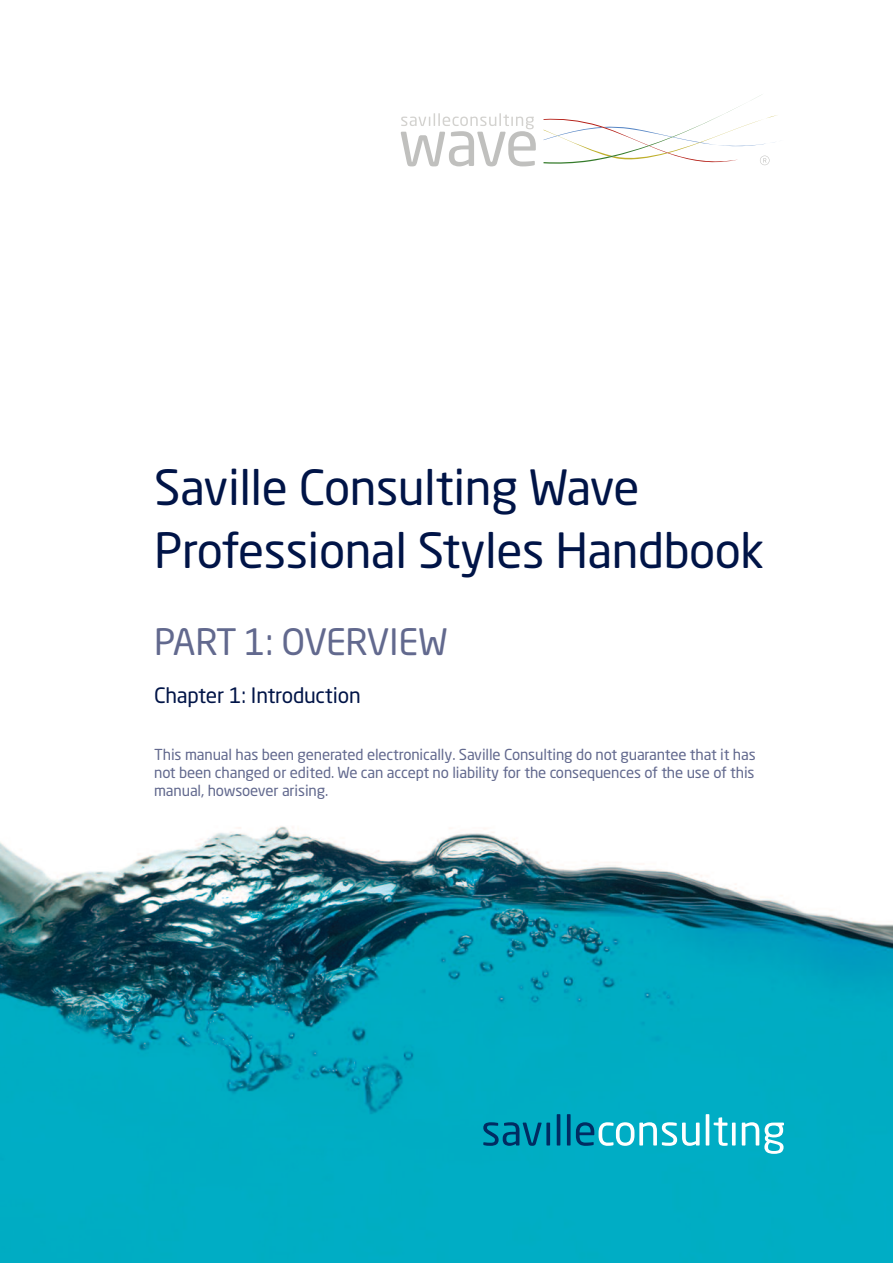
<style>
.page{position:relative;width:893px;height:1263px;background:#fff}
.page>*{position:absolute;margin:0;border:0;box-sizing:border-box;transform-origin:0 0}
.t1{font:48px/63px "Neo Sans Pro";letter-spacing:-.01em;color:#001447}
.t2{font:36px "Neo Sans Pro";letter-spacing:-.02em;color:#62698e}
.t3{font:21px "Neo Sans Pro";letter-spacing:-.01em;color:#001447}
.t4{font:15px/18px "Neo Sans Pro";letter-spacing:-.01em;color:#62698e;text-align:justify}
</style>
<div class="page">
<img style="left:0;top:826px;width:893px;height:437px">
<svg style="left:401px;top:113px;width:135px;height:53px"></svg>
<svg style="left:543px;top:94px;width:234px;height:71px"></svg>
<svg style="left:483px;top:1122px;width:67px;height:24px;background:#007b9e"></svg>
<svg style="left:557px;top:1114px;width:3px;height:31px"></svg>
<svg style="left:567px;top:1114px;width:133px;height:32px"></svg>
<svg style="left:706px;top:1114px;width:30px;height:32px"></svg>
<svg style="left:742px;top:1122px;width:41px;height:32px"></svg>
<h1 class="t1" style="left:154px;top:460px;width:612px">Saville Consulting Wave<br>Professional Styles Handbook</h1>
<h2 class="t2" style="left:154px;top:629px;width:295px">PART 1: OVERVIEW</h2>
<h3 class="t3" style="left:154px;top:688px;width:208px">Chapter 1: Introduction</h3>
<p class="t4" style="left:154px;top:747px;width:603px">This manual has been generated electronically. Saville Consulting do not guarantee that it has not been changed or edited. We can accept no liability for the consequences of the use of this manual, howsoever arising.</p>
</div>
